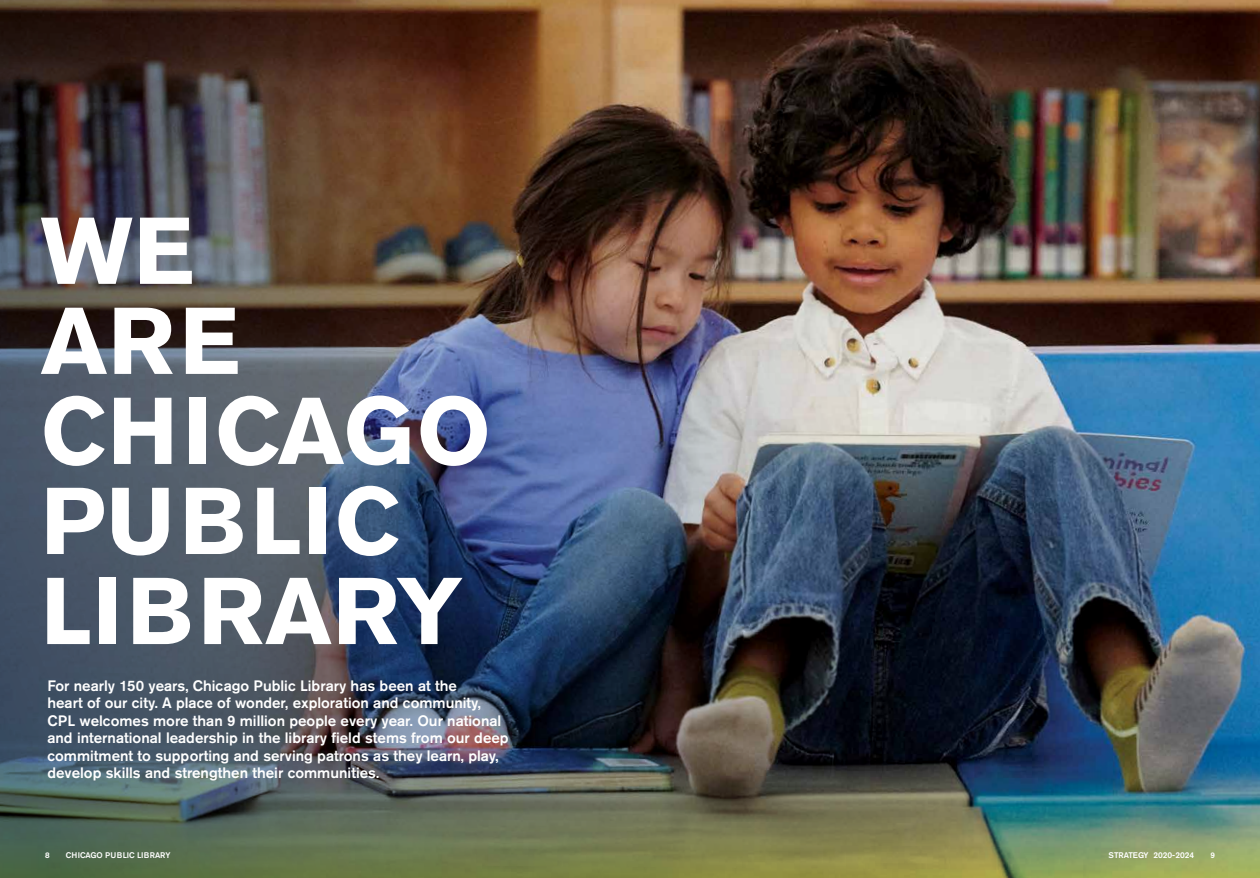
<style>
.page{position:relative;width:1260px;height:878px;background:#fff}
.page>*{position:absolute;margin:0;border:0;box-sizing:border-box;transform-origin:0 0}
.t1{font:700 93.75px/90px "Akzidenz Grotesk Pro";letter-spacing:.01em;color:#fff}
.t2{font:500 15px "Akzidenz Grotesk Pro";color:#fff}
.t3{font:500 8.38px "Akzidenz Grotesk Pro";color:#fff}
.t4{font:500 8.12px "Akzidenz Grotesk Pro";color:#fff}
.s1{font-size:8.12px}
</style>
<div class="page">
<img style="left:0;top:0;width:1260px;height:878px">
<p class="t1" style="left:41px;top:205px;width:155px">WE</p>
<p class="t1" style="left:41px;top:295px;width:201px">ARE</p>
<p class="t1" style="left:41px;top:385px;width:451px">CHICAGO<br>PUBLIC<br>LIBRARY</p>
<p class="t2" style="left:47px;top:675px;width:411px">For nearly 150 years, Chicago Public Library has been at the</p>
<p class="t2" style="left:47px;top:693px;width:435px">heart of our city. A place of wonder, exploration and community,</p>
<p class="t2" style="left:47px;top:710px;width:455px">CPL welcomes more than 9 million people every year. Our national</p>
<p class="t2" style="left:47px;top:728px;width:463px">and international leadership in the library field stems from our deep</p>
<p class="t2" style="left:47px;top:745px;width:453px">commitment to supporting and serving patrons as they learn, play,</p>
<p class="t2" style="left:47px;top:763px;width:333px">develop skills and strengthen their communities.</p>
<p class="t4" style="left:45px;top:849px;width:6px">8</p>
<p class="t4" style="left:66px;top:849px;width:106px">CHICAGO PUBLIC LIBRARY</p>
<p class="t3" style="left:1109px;top:849px;width:87px"><span class="s1">STRATEGY</span> 2020-2024</p>
<p class="t4" style="left:1210px;top:849px;width:6px">9</p>
</div>
